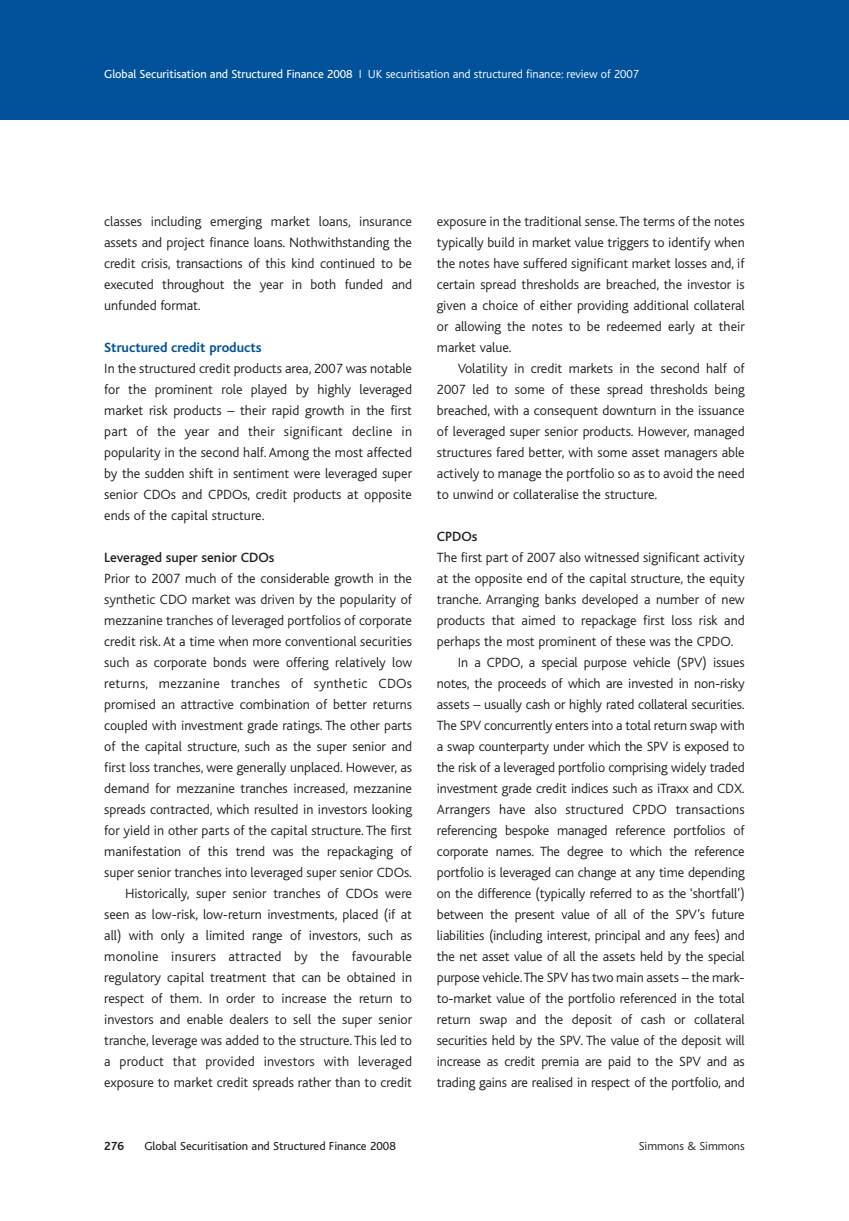
<style>
.page{position:relative;width:849px;height:1221px;background:#fff}
.page>*{position:absolute;margin:0;border:0;box-sizing:border-box;transform-origin:0 0}
.t1{font:300 14px/21px "Bliss";color:#231f20;text-align:justify}
.t2{font:500 14px "Bliss";color:#231f20}
.t3{font:700 14px "Bliss";color:#01529a}
.t4{font:300 12.25px "Bliss";letter-spacing:-.005em;color:#fff}
.t5{font:12.25px "Bliss";color:#231f20}
.t6{font:300 12.25px "Bliss";color:#231f20}
.t7{font:700 12.25px "Bliss";color:#231f20}
.s1{font-weight:400}
</style>
<div class="page">
<div style="left:0;top:1px;width:848px;height:118px;background:#01529a"></div>
<p class="t4" style="left:104px;top:69px;width:536px"><span class="s1">Global Securitisation and Structured Finance 2008</span> I UK securitisation and structured finance: review of 2007</p>
<p class="t1" style="left:104px;top:211px;width:309px">classes including emerging market loans, insurance assets and project finance loans. Nothwithstanding the credit crisis, transactions of this kind continued to be executed throughout the year in both funded and unfunded format.</p>
<p class="t3" style="left:104px;top:342px;width:159px">Structured credit products</p>
<p class="t1" style="left:104px;top:358px;width:309px">In the structured credit products area, 2007 was notable for the prominent role played by highly leveraged market risk products – their rapid growth in the first part of the year and their significant decline in popularity in the second half. Among the most affected by the sudden shift in sentiment were leveraged super senior CDOs and CPDOs, credit products at opposite ends of the capital structure.</p>
<p class="t2" style="left:104px;top:552px;width:172px">Leveraged super senior CDOs</p>
<p class="t1" style="left:104px;top:568px;width:309px;text-align:right">Prior to 2007 much of the considerable growth in the synthetic CDO market was driven by the popularity of mezzanine tranches of leveraged portfolios of corporate credit risk. At a time when more conventional securities such as corporate bonds were offering relatively low returns, mezzanine tranches of synthetic CDOs promised an attractive combination of better returns coupled with investment grade ratings. The other parts of the capital structure, such as the super senior and first loss tranches, were generally unplaced. However, as demand for mezzanine tranches increased, mezzanine spreads contracted, which resulted in investors looking for yield in other parts of the capital structure. The first manifestation of this trend was the repackaging of super senior tranches into leveraged super senior CDOs.<br>Historically, super senior tranches of CDOs were seen as low-risk, low-return investments, placed (if at all) with only a limited range of investors, such as monoline insurers attracted by the favourable regulatory capital treatment that can be obtained in respect of them. In order to increase the return to investors and enable dealers to sell the super senior tranche, leverage was added to the structure. This led to a product that provided investors with leveraged exposure to market credit spreads rather than to credit</p>
<p class="t1" style="left:437px;top:211px;width:309px">exposure in the traditional sense.The terms of the notes typically build in market value triggers to identify when the notes have suffered significant market losses and, if certain spread thresholds are breached, the investor is given a choice of either providing additional collateral or allowing the notes to be redeemed early at their market value.</p>
<p class="t1" style="left:437px;top:358px;width:309px;text-indent:21px">Volatility in credit markets in the second half of 2007 led to some of these spread thresholds being breached, with a consequent downturn in the issuance of leveraged super senior products. However, managed structures fared better, with some asset managers able actively to manage the portfolio so as to avoid the need to unwind or collateralise the structure.</p>
<p class="t2" style="left:437px;top:531px;width:42px">CPDOs</p>
<p class="t1" style="left:437px;top:547px;width:309px">The first part of 2007 also witnessed significant activity</p>
<p class="t1" style="left:437px;top:568px;width:309px">at the opposite end of the capital structure, the equity</p>
<p class="t1" style="left:437px;top:589px;width:309px">tranche. Arranging banks developed a number of new</p>
<p class="t1" style="left:437px;top:610px;width:309px">products that aimed to repackage first loss risk and</p>
<p class="t1" style="left:437px;top:631px;width:298px">perhaps the most prominent of these was the CPDO.</p>
<p class="t1" style="left:458px;top:652px;width:288px">In a CPDO, a special purpose vehicle (SPV) issues</p>
<p class="t1" style="left:437px;top:673px;width:309px">notes, the proceeds of which are invested in non-risky</p>
<p class="t1" style="left:437px;top:694px;width:309px">assets – usually cash or highly rated collateral securities.</p>
<p class="t1" style="left:437px;top:715px;width:309px">The SPV concurrently enters into a total return swap with</p>
<p class="t1" style="left:437px;top:736px;width:309px">a swap counterparty under which the SPV is exposed to</p>
<p class="t1" style="left:437px;top:757px;width:309px">the risk of a leveraged portfolio comprising widely traded</p>
<p class="t1" style="left:437px;top:778px;width:309px">investment grade credit indices such as iTraxx and CDX.</p>
<p class="t1" style="left:437px;top:799px;width:309px">Arrangers have also structured CPDO transactions</p>
<p class="t1" style="left:437px;top:820px;width:309px">referencing bespoke managed reference portfolios of</p>
<p class="t1" style="left:437px;top:841px;width:309px">corporate names. The degree to which the reference</p>
<p class="t1" style="left:437px;top:862px;width:309px">portfolio is leveraged can change at any time depending</p>
<p class="t1" style="left:437px;top:883px;width:309px">on the difference (typically referred to as the ‘shortfall’)</p>
<p class="t1" style="left:437px;top:904px;width:309px">between the present value of all of the SPV’s future</p>
<p class="t1" style="left:437px;top:925px;width:309px">liabilities (including interest, principal and any fees) and</p>
<p class="t1" style="left:437px;top:946px;width:309px">the net asset value of all the assets held by the special</p>
<p class="t1" style="left:437px;top:967px;width:309px">purpose vehicle.The SPV has two main assets – the mark-</p>
<p class="t1" style="left:437px;top:988px;width:309px">to-market value of the portfolio referenced in the total</p>
<p class="t1" style="left:437px;top:1009px;width:309px">return swap and the deposit of cash or collateral</p>
<p class="t1" style="left:437px;top:1030px;width:309px">securities held by the SPV. The value of the deposit will</p>
<p class="t1" style="left:437px;top:1051px;width:309px">increase as credit premia are paid to the SPV and as</p>
<p class="t1" style="left:437px;top:1072px;width:309px">trading gains are realised in respect of the portfolio, and</p>
<p class="t7" style="left:104px;top:1141px;width:21px">276</p>
<p class="t5" style="left:144px;top:1141px;width:253px">Global Securitisation and Structured Finance 2008</p>
<p class="t6" style="left:638px;top:1140px;width:107px">Simmons &amp; Simmons</p>
</div>
